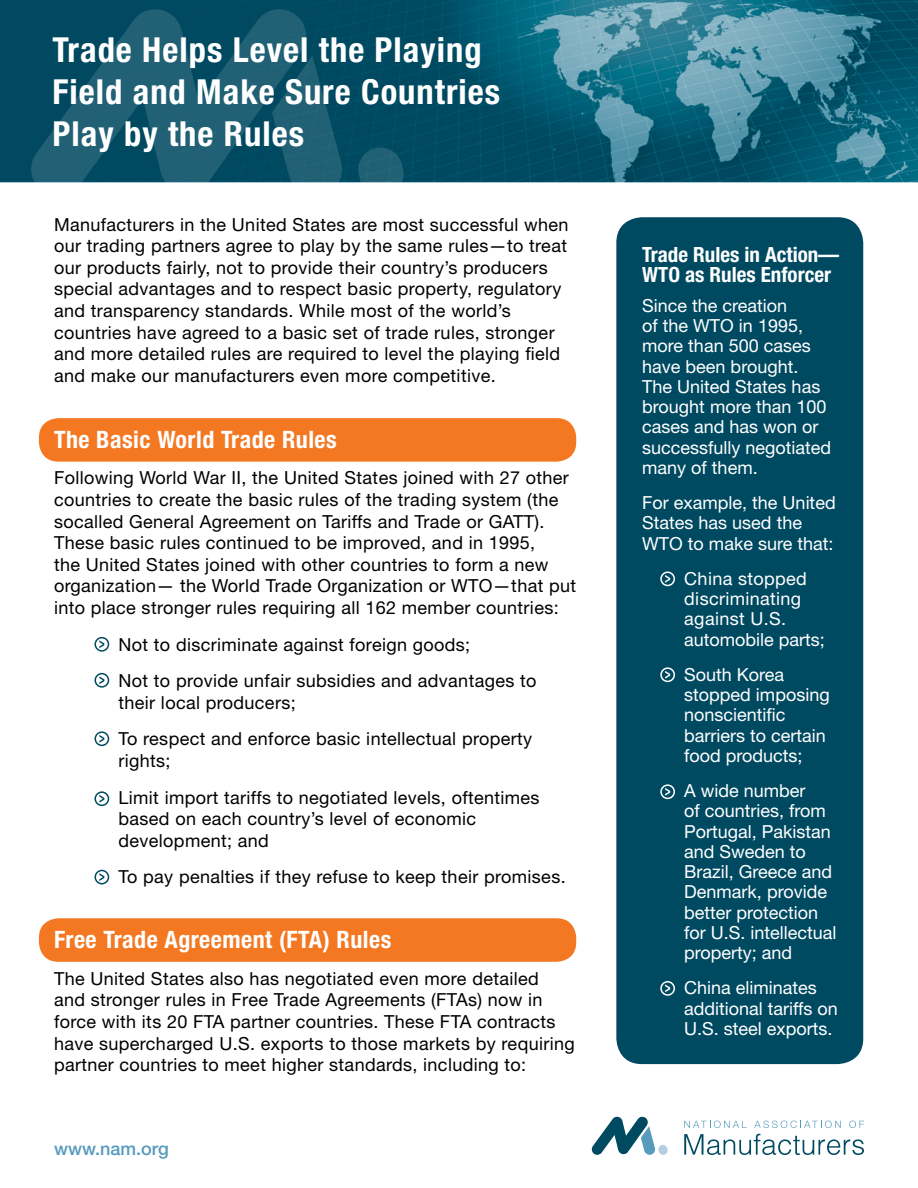
<style>
.page{position:relative;width:918px;height:1188px;background:#fff}
.page>*{position:absolute;margin:0;border:0;box-sizing:border-box;transform-origin:0 0}
.t1{font:700 condensed 34.5px/42px "Helvetica Neue LT Std";letter-spacing:.03em;color:#fff}
.t2{font:700 condensed 24px "Helvetica Neue LT Std";letter-spacing:.02em;color:#fff}
.t3{font:700 condensed 21px/20.2px "Helvetica Neue LT Std";color:#fff}
.t4{font:18px/21.6px "Helvetica Neue";letter-spacing:.02em;color:#000}
.t5{font:18px/20.2px "Helvetica Neue";color:#fff}
.t6{font:18px/20.2px "Helvetica Neue";letter-spacing:.02em;color:#fff}
.t7{font:500 18px "Helvetica Neue LT Std";color:#569bbd}
</style>
<div class="page">
<div style="left:39px;top:918px;width:537px;height:44px;background:#f47721;border-radius:20px"></div>
<div style="left:39px;top:418px;width:537px;height:44px;background:#f47721;border-radius:20px"></div>
<img style="left:0;top:0;width:918px;height:182px">
<svg style="left:684px;top:1121px;width:63px;height:7px"></svg>
<svg style="left:754px;top:1121px;width:87px;height:7px"></svg>
<svg style="left:849px;top:1121px;width:15px;height:7px"></svg>
<svg style="left:684px;top:1134px;width:180px;height:21px"></svg>
<svg style="left:592px;top:1117px;width:76px;height:38px"></svg>
<svg style="left:356px;top:145px;width:48px;height:38px;background:#1c5d72"></svg>
<svg style="left:31px;top:9px;width:279px;height:174px;background:#13566c"></svg>
<svg style="left:272px;top:56px;width:73px;height:127px;background:#16596e"></svg>
<div style="left:95px;top:637px;width:14px;height:15px;border:2px solid #004a61;border-radius:50%"></div>
<svg style="left:99px;top:640px;width:5px;height:8px"></svg>
<div style="left:95px;top:673px;width:14px;height:15px;border:2px solid #004a61;border-radius:50%"></div>
<svg style="left:99px;top:676px;width:5px;height:8px"></svg>
<div style="left:95px;top:731px;width:14px;height:15px;border:2px solid #004a61;border-radius:50%"></div>
<svg style="left:99px;top:735px;width:5px;height:8px"></svg>
<div style="left:95px;top:791px;width:14px;height:15px;border:2px solid #004a61;border-radius:50%"></div>
<svg style="left:99px;top:795px;width:5px;height:8px"></svg>
<div style="left:95px;top:870px;width:14px;height:14px;border:2px solid #004a61;border-radius:50%"></div>
<svg style="left:99px;top:873px;width:5px;height:8px"></svg>
<div style="left:616px;top:217px;width:247px;height:847px;background:#004a61;border-radius:26px"></div>
<div style="left:660px;top:572px;width:15px;height:14px;border:2px solid #fff;border-radius:50%"></div>
<svg style="left:665px;top:575px;width:5px;height:8px"></svg>
<div style="left:660px;top:667px;width:15px;height:15px;border:2px solid #fff;border-radius:50%"></div>
<svg style="left:665px;top:671px;width:5px;height:8px"></svg>
<div style="left:660px;top:784px;width:15px;height:15px;border:2px solid #fff;border-radius:50%"></div>
<svg style="left:665px;top:788px;width:5px;height:8px"></svg>
<div style="left:660px;top:981px;width:15px;height:15px;border:2px solid #fff;border-radius:50%"></div>
<svg style="left:665px;top:984px;width:5px;height:8px"></svg>
<h1 class="t1" style="left:52px;top:29px;width:449px">Trade Helps Level the Playing<br>Field and Make Sure Countries<br>Play by the Rules</h1>
<p class="t4" style="left:54px;top:213px;width:516px">Manufacturers in the United States are most successful when our trading partners agree to play by the same rules—to treat our products fairly, not to provide their country’s producers special advantages and to respect basic property, regulatory and transparency standards. While most of the world’s countries have agreed to a basic set of trade rules, stronger and more detailed rules are required to level the playing field and make our manufacturers even more competitive.</p>
<h2 class="t2" style="left:54px;top:425px;width:284px">The Basic World Trade Rules</h2>
<p class="t4" style="left:54px;top:467px;width:524px">Following World War II, the United States joined with 27 other countries to create the basic rules of the trading system (the socalled General Agreement on Tariffs and Trade or GATT).<br>These basic rules continued to be improved, and in 1995,<br>the United States joined with other countries to form a new organization— the World Trade Organization or WTO—that put into place stronger rules requiring all 162 member countries:</p>
<p class="t4" style="left:118px;top:626px;width:420px;line-height:36.6px">Not to discriminate against foreign goods;<br>Not to provide unfair subsidies and advantages to</p>
<p class="t4" style="left:118px;top:684px;width:415px;line-height:36.6px">their local producers;<br>To respect and enforce basic intellectual property</p>
<p class="t4" style="left:118px;top:742px;width:423px;line-height:36.6px">rights;<br>Limit import tariffs to negotiated levels, oftentimes</p>
<p class="t4" style="left:118px;top:808px;width:359px">based on each country’s level of economic development; and</p>
<p class="t4" style="left:118px;top:866px;width:449px">To pay penalties if they refuse to keep their promises.</p>
<h2 class="t2" style="left:54px;top:925px;width:339px">Free Trade Agreement (FTA) Rules</h2>
<p class="t4" style="left:54px;top:967px;width:522px">The United States also has negotiated even more detailed<br>and stronger rules in Free Trade Agreements (FTAs) now in force with its 20 FTA partner countries. These FTA contracts have supercharged U.S. exports to those markets by requiring partner countries to meet higher standards, including to:</p>
<p class="t7" style="left:54px;top:1138px;width:116px">www.nam.org</p>
<p class="t3" style="left:642px;top:244px;width:199px">Trade Rules in Action—<br>WTO as Rules Enforcer</p>
<p class="t5" style="left:642px;top:295px;width:191px">Since the creation<br>of the WTO in 1995, more than 500 cases have been brought.<br>The United States has brought more than 100 cases and has won or successfully negotiated many of them.</p>
<p class="t5" style="left:642px;top:492px;width:195px">For example, the United<br>States has used the<br>WTO to make sure that:</p>
<p class="t6" style="left:684px;top:568px;width:142px">China stopped discriminating against U.S. automobile parts;</p>
<p class="t5" style="left:684px;top:664px;width:147px">South Korea stopped imposing nonscientific barriers to certain food products;</p>
<p class="t5" style="left:684px;top:780px;width:154px">A wide number<br>of countries, from<br>Portugal, Pakistan and Sweden to<br>Brazil, Greece and<br>Denmark, provide better protection for U.S. intellectual property; and</p>
<p class="t5" style="left:684px;top:978px;width:155px">China eliminates additional tariffs on<br>U.S. steel exports.</p>
</div>
